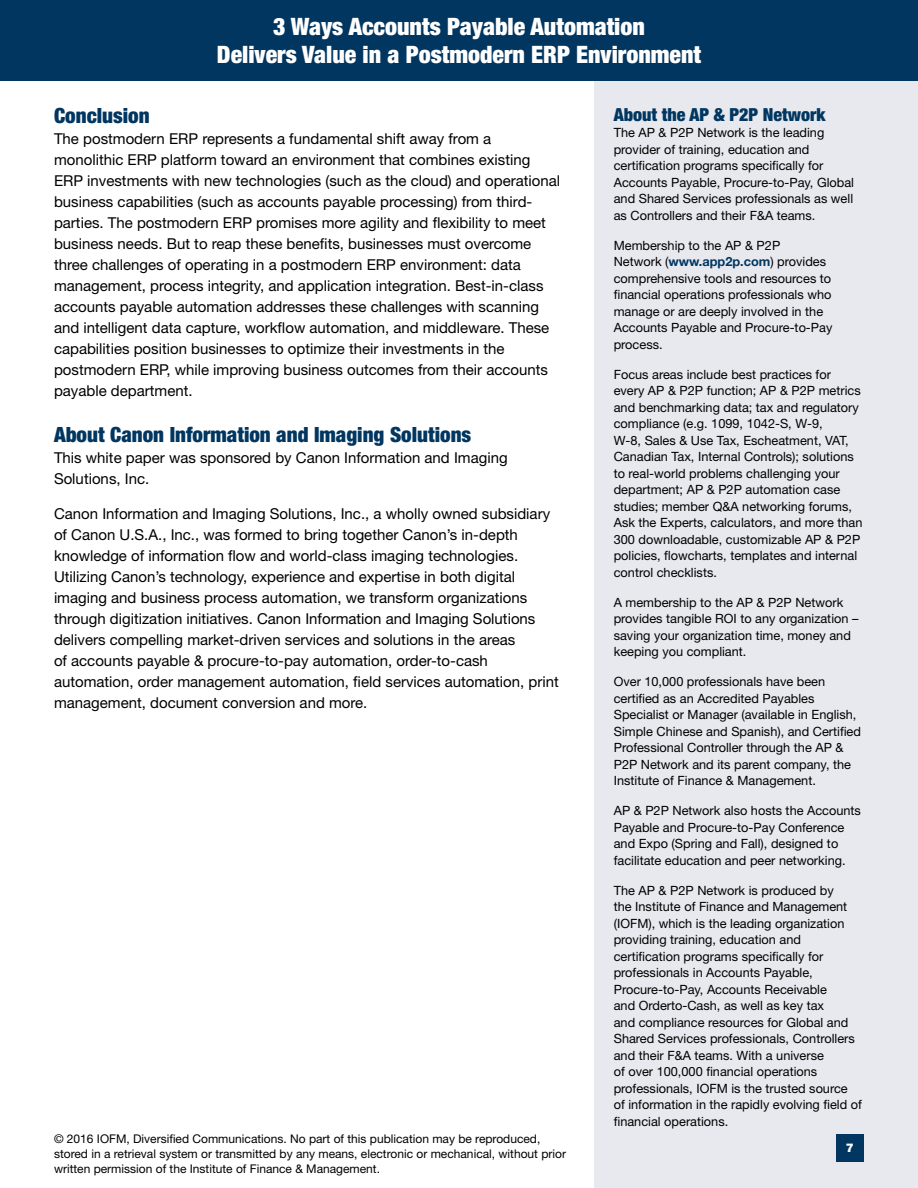
<style>
.page{position:relative;width:918px;height:1188px;background:#fff}
.page>*{position:absolute;margin:0;border:0;box-sizing:border-box;transform-origin:0 0}
.t1{font:900 condensed 24px/27.6px "Helvetica Neue LT Std";color:#fff;text-align:center}
.Subheader{font:900 condensed 21px "Helvetica Neue LT Std";color:#003660}
.Subheader-2{font:900 condensed 18px "Helvetica Neue LT Std";color:#003660}
.Body{font:15px/21px "Helvetica Neue LT Std";color:#000}
.Body-2{font:12.75px/16.5px "Helvetica Neue LT Std";color:#000}
.t2{font:12px/15px "Helvetica Neue LT Std";color:#000}
.t3{font:900 12px "Helvetica Neue LT Std";color:#fff}
.s1{font-weight:700;color:#003660}
</style>
<div class="page">
<div style="left:594px;top:0;width:324px;height:1188px;background:#e7e9ef"></div>
<div style="left:0;top:0;width:918px;height:81px;background:#003660"></div>
<div style="left:836px;top:1134px;width:28px;height:28px;background:#003660"></div>
<h1 class="t1" style="left:217px;top:13px;width:486px">3 Ways Accounts Payable Automation<br>Delivers Value in a Postmodern ERP Environment</h1>
<p class="Subheader" style="left:54px;top:103px;width:97px">Conclusion</p>
<p class="Body" style="left:54px;top:128px;width:508px">The postmodern ERP represents a fundamental shift away from a monolithic ERP platform toward an environment that combines existing ERP investments with new technologies (such as the cloud) and operational business capabilities (such as accounts payable processing) from third&shy;parties. The postmodern ERP promises more agility and flexibility to meet business needs. But to reap these benefits, businesses must overcome three challenges of operating in a postmodern ERP environment: data management, process integrity, and application integration. Best-in-class accounts payable automation addresses these challenges with scanning and intelligent data capture, workflow automation, and middleware. These capabilities position businesses to optimize their investments in the postmodern ERP, while improving business outcomes from their accounts payable department.</p>
<p class="Subheader" style="left:54px;top:422px;width:419px">About Canon Information and Imaging Solutions</p>
<p class="Body" style="left:54px;top:447px;width:455px">This white paper was sponsored by Canon Information and Imaging<br>Solutions, Inc.</p>
<p class="Body" style="left:54px;top:503px;width:506px">Canon Information and Imaging Solutions, Inc., a wholly owned subsidiary of Canon U.S.A., Inc., was formed to bring together Canon’s in-depth knowledge of information flow and world-class imaging technologies.<br>Utilizing Canon’s technology, experience and expertise in both digital imaging and business process automation, we transform organizations through digitization initiatives. Canon Information and Imaging Solutions delivers compelling market-driven services and solutions in the areas<br>of accounts payable &amp; procure-to-pay automation, order-to-cash automation, order management automation, field services automation, print management, document conversion and more.</p>
<p class="Subheader-2" style="left:614px;top:103px;width:213px">About the AP &amp; P2P Network</p>
<p class="Body-2" style="left:614px;top:124px;width:242px">The AP &amp; P2P Network is the leading provider of training, education and certification programs specifically for Accounts Payable, Procure-to-Pay, Global and Shared Services professionals as well as Controllers and their F&amp;A teams.</p>
<p class="Body-2" style="left:614px;top:237px;width:220px">Membership to the AP &amp; P2P<br>Network (<span class="s1">www.app2p.com</span>) provides comprehensive tools and resources to financial operations professionals who manage or are deeply involved in the<br>Accounts Payable and Procure-to-Pay process.</p>
<p class="Body-2" style="left:614px;top:366px;width:250px">Focus areas include best practices for every AP &amp; P2P function; AP &amp; P2P metrics and benchmarking data; tax and regulatory compliance (e.g. 1099, 1042-S, W-9,<br>W-8, Sales &amp; Use Tax, Escheatment, VAT, Canadian Tax, Internal Controls); solutions to real-world problems challenging your department; AP &amp; P2P automation case studies; member Q&amp;A networking forums, Ask the Experts, calculators, and more than 300 downloadable, customizable AP &amp; P2P policies, flowcharts, templates and internal control checklists.</p>
<p class="Body-2" style="left:614px;top:594px;width:246px">A membership to the AP &amp; P2P Network provides tangible ROI to any organization – saving your organization time, money and keeping you compliant.</p>
<p class="Body-2" style="left:614px;top:673px;width:249px">Over 10,000 professionals have been certified as an Accredited Payables Specialist or Manager (available in English, Simple Chinese and Spanish), and Certified Professional Controller through the AP &amp; P2P Network and its parent company, the Institute of Finance &amp; Management.</p>
<p class="Body-2" style="left:614px;top:802px;width:249px">AP &amp; P2P Network also hosts the Accounts Payable and Procure-to-Pay Conference and Expo (Spring and Fall), designed to facilitate education and peer networking.</p>
<p class="Body-2" style="left:614px;top:882px;width:250px">The AP &amp; P2P Network is produced by<br>the Institute of Finance and Management (IOFM), which is the leading organization providing training, education and certification programs specifically for professionals in Accounts Payable, Procure-to-Pay, Accounts Receivable<br>and Orderto-Cash, as well as key tax<br>and compliance resources for Global and Shared Services professionals, Controllers and their F&amp;A teams. With a universe<br>of over 100,000 financial operations professionals, IOFM is the trusted source of information in the rapidly evolving field of financial operations.</p>
<p class="t2" style="left:54px;top:1131px;width:514px">© 2016 IOFM, Diversified Communications. No part of this publication may be reproduced, stored in a retrieval system or transmitted by any means, electronic or mechanical, without prior written permission of the Institute of Finance &amp; Management.</p>
<p class="t3" style="left:846px;top:1141px;width:10px">7</p>
</div>
